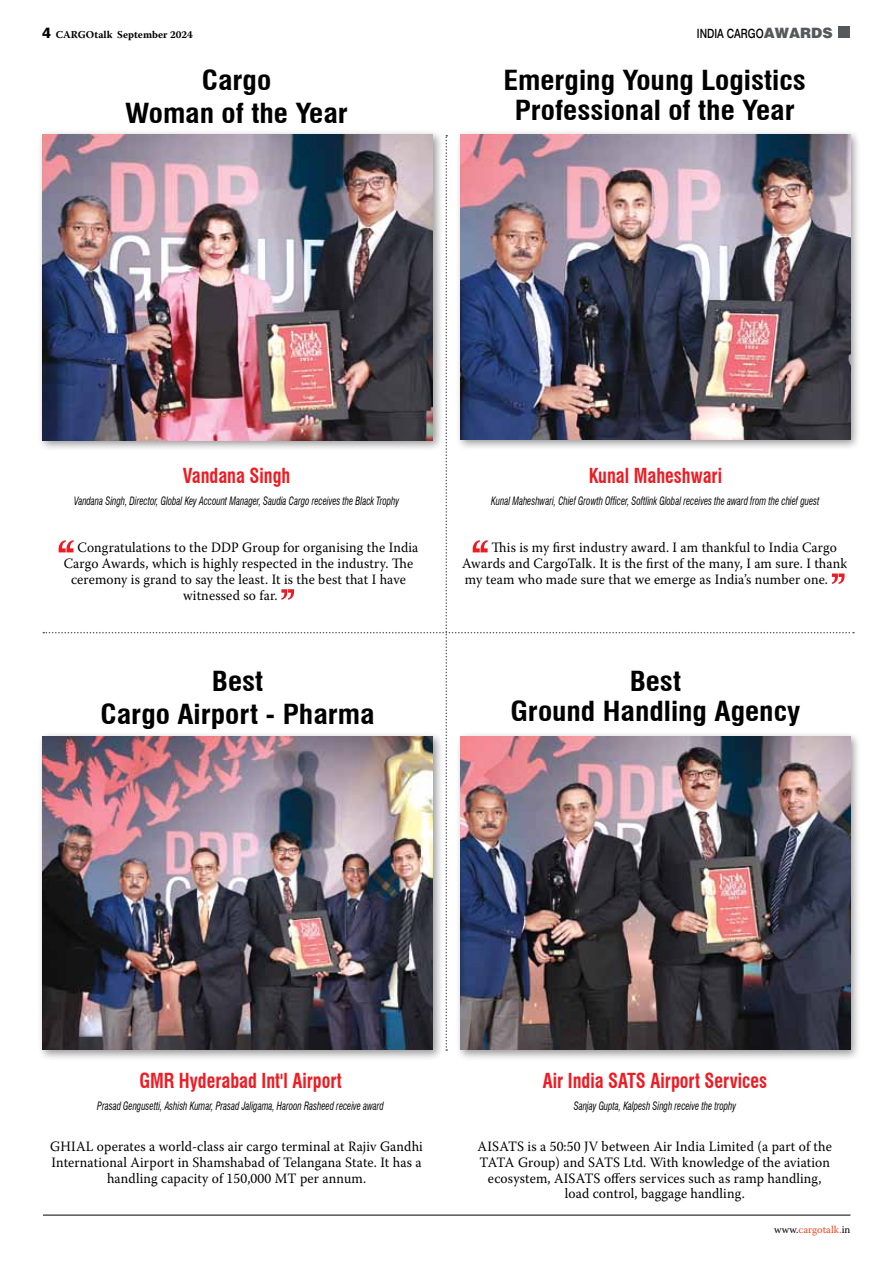
<style>
.page{position:relative;width:893px;height:1263px;background:#fff}
.page>*{position:absolute;margin:0;border:0;box-sizing:border-box;transform-origin:0 0}
.t1{font:700 condensed 27px/32.4px "Swiss 721 BT";color:#000;text-align:center;scale:1.1 1}
.t2{font:700 condensed 20.25px "Swiss 721 BT";color:#ed1c24;scale:.9 1}
.t3{font:14.25px/15.8px "Warnock Pro";letter-spacing:.01em;color:#000;text-align:center;scale:.95 1}
.t4{font:500 12.75px "Swiss 721 BT";color:#000;scale:.8 1}
.t5{font:italic condensed 11.25px "Swiss 721 BT";color:#000;scale:.8 1}
.t6{font:700 10.5px "Warnock Pro";color:#000}
.t7{font:10.5px "Warnock Pro";color:#ef4622}
.s1{font-family:"Swiss 721 BT";font-weight:800;font-size:15px}
.s2{font-family:"Helv";font-weight:900;font-size:14.25px;color:#57585b}
.s3{color:#000}
</style>
<div class="page">
<hr style="left:43px;top:1215px;width:807px;height:1px;background:#000">
<div style="left:838px;top:27px;width:12px;height:11px;background:#57585b"></div>
<div style="left:37px;top:129px;width:407px;height:322px;background:#000;opacity:.4"></div>
<div style="left:455px;top:129px;width:407px;height:322px;background:#000;opacity:.4"></div>
<div style="left:37px;top:731px;width:407px;height:330px;background:#000;opacity:.4"></div>
<div style="left:455px;top:731px;width:407px;height:330px;background:#000;opacity:.4"></div>
<img style="left:43px;top:135px;width:811px;height:916px">
<p class="t6" style="left:42px;top:28px;width:152px"><span class="s1">4</span> CARGOtalk September 2024</p>
<p class="t4" style="left:697px;top:26px;width:171px">INDIA CARGO<span class="s2">AWARDS</span></p>
<h1 class="t1" style="left:125px;top:64px;width:204px">Cargo<br>Woman of the Year</h1>
<h1 class="t1" style="left:503px;top:66px;width:276px;line-height:29.4px">Emerging Young Logistics<br>Professional of the Year</h1>
<h2 class="t2" style="left:183px;top:463px;width:121px">Vandana Singh</h2>
<p class="t5" style="left:74px;top:494px;width:408px">Vandana Singh, Director, Global Key Account Manager, Saudia Cargo receives the Black Trophy</p>
<p class="t3" style="left:78px;top:540px;width:360px">Congratulations to the DDP Group for organising the India</p>
<p class="t3" style="left:64px;top:555px;width:370px">Cargo Awards, which is highly respected in the industry. The</p>
<p class="t3" style="left:71px;top:571px;width:354px">ceremony is grand to say the least. It is the best that I have</p>
<p class="t3" style="left:183px;top:587px;width:101px">witnessed so far.</p>
<h1 class="t1" style="left:101px;top:665px;width:250px">Best<br>Cargo Airport - Pharma</h1>
<h2 class="t2" style="left:589px;top:464px;width:150px">Kunal Maheshwari</h2>
<p class="t5" style="left:491px;top:494px;width:412px">Kunal Maheshwari, Chief Growth Officer, Softlink Global receives the award from the chief guest</p>
<p class="t3" style="left:462px;top:540px;width:407px;text-align:left;text-indent:29px">This is my first industry award. I am thankful to India Cargo<br>Awards and CargoTalk. It is the first of the many, I am sure. I thank my team who made sure that we emerge as India’s number one.</p>
<h1 class="t1" style="left:510px;top:667px;width:265px;line-height:29.4px">Best<br>Ground Handling Agency</h1>
<h2 class="t2" style="left:139px;top:1068px;width:227px">Gmr Hyderabad Int'l Airport</h2>
<p class="t5" style="left:97px;top:1099px;width:360px">Prasad Gengusetti, Ashish Kumar, Prasad Jaligama, Haroon Rasheed receive award</p>
<h2 class="t2" style="left:543px;top:1068px;width:251px">Air India Sats Airport Services</h2>
<p class="t5" style="left:574px;top:1099px;width:204px">Sanjay Gupta, Kalpesh Singh receive the trophy</p>
<p class="t3" style="left:50px;top:1138px;width:394px">GHIAL operates a world-class air cargo terminal at Rajiv Gandhi<br>International Airport in Shamshabad of Telangana State. It has a handling capacity of 150,000 MT per annum.</p>
<p class="t3" style="left:478px;top:1138px;width:374px">AISATS is a 50:50 JV between Air India Limited (a part of the TATA Group) and SATS Ltd. With knowledge of the aviation ecosystem, AISATS offers services such as ramp handling, load control, baggage handling.</p>
<p class="t7" style="left:774px;top:1223px;width:78px"><span class="s3">www.</span>cargotalk.<span class="s3">in</span></p>
</div>
